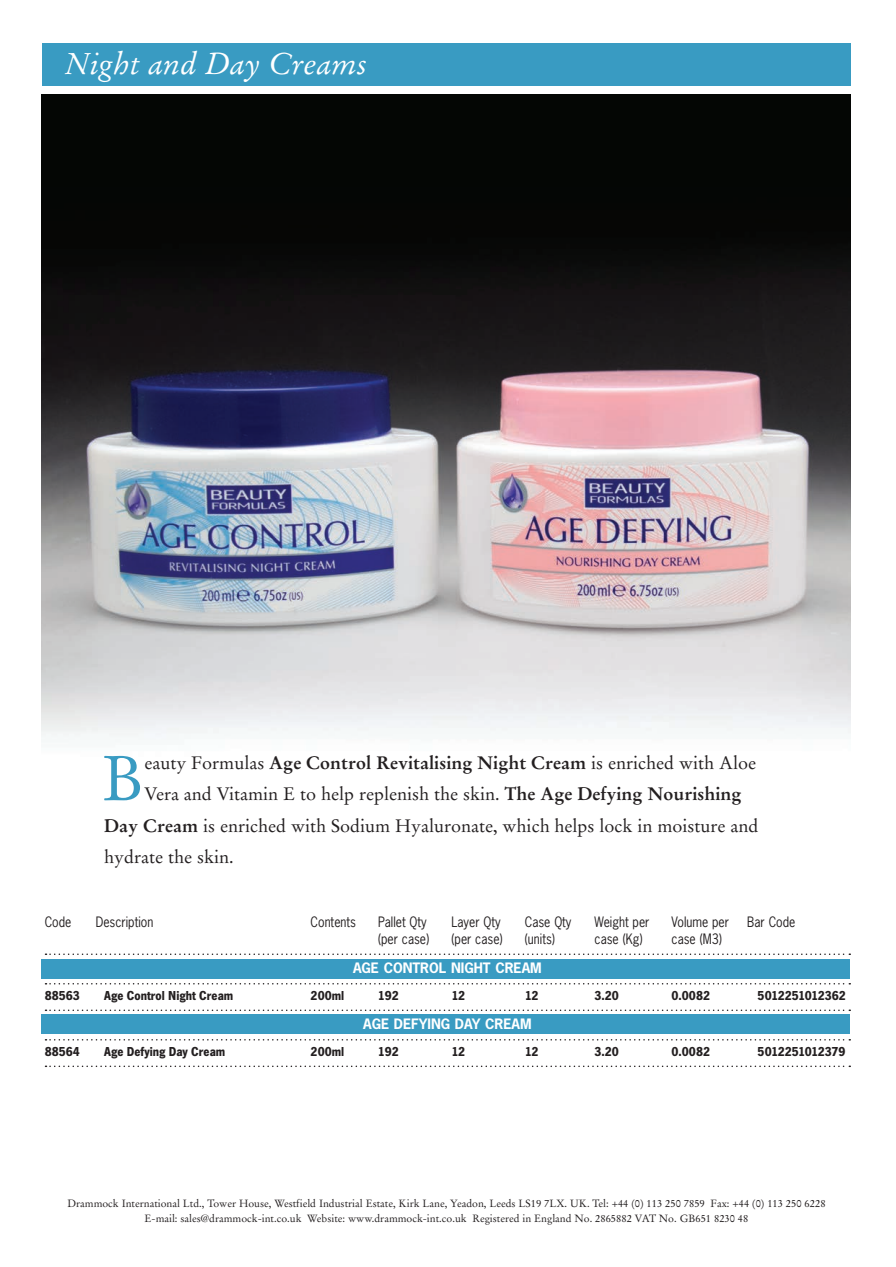
<style>
.page{position:relative;width:896px;height:1267px;background:#fff}
.page>*{position:absolute;margin:0;border:0;box-sizing:border-box;transform-origin:0 0}
.t1{font:63px "Stempel Garamond";color:#399bc2}
.t2{font:italic 30px "Stempel Garamond";color:#fff}
.t3{font:18px "Stempel Garamond";color:#231f20}
.t4{font:700 18px "Stempel Garamond";color:#231f20}
.t5{font:13.5px "News Gothic";color:#231f20;scale:.9 1}
.t6{font:700 13.5px "News Gothic T";color:#231f20;scale:.9 1}
.t7{font:700 13.5px "News Gothic";color:#fff}
.t8{font:700 13.5px "News Gothic T";letter-spacing:-.03em;color:#231f20;scale:.9 1}
.t9{font:10.5px/15px "Stempel Garamond";color:#231f20;text-align:center}
.s1{font-weight:400}
.s2{font-weight:700}
</style>
<div class="page">
<img style="left:42px;top:95px;width:808px;height:642px">
<div style="left:42px;top:43px;width:808px;height:43px;background:#399bc2"></div>
<div style="left:42px;top:959px;width:808px;height:19px;background:#399bc2"></div>
<div style="left:42px;top:1014px;width:808px;height:19px;background:#399bc2"></div>
<svg style="left:45px;top:953px;width:805px;height:2px"></svg>
<svg style="left:45px;top:983px;width:805px;height:1px"></svg>
<svg style="left:45px;top:1009px;width:805px;height:2px"></svg>
<svg style="left:45px;top:1039px;width:805px;height:1px"></svg>
<svg style="left:45px;top:1065px;width:805px;height:2px"></svg>
<h2 class="t2" style="left:65px;top:46px;width:303px">Night and Day Creams</h2>
<h1 class="t1" style="left:102px;top:740px;width:43px">B</h1>
<h3 class="t4" style="left:144px;top:751px;width:613px"><span class="s1">eauty Formulas</span> Age Control Revitalising Night Cream <span class="s1">is enriched with Aloe</span></h3>
<h3 class="t3" style="left:144px;top:783px;width:598px">Vera and Vitamin E to help replenish the skin. <span class="s2">The Age Defying Nourishing</span></h3>
<h3 class="t3" style="left:104px;top:814px;width:656px"><span class="s2">Day Cream</span> is enriched with Sodium Hyaluronate, which helps lock in moisture and</h3>
<h3 class="t3" style="left:104px;top:846px;width:131px">hydrate the skin.</h3>
<p class="t5" style="left:45px;top:913px;width:31px">Code</p>
<p class="t5" style="left:96px;top:913px;width:65px">Description</p>
<p class="t5" style="left:310px;top:913px;width:52px">Contents</p>
<p class="t5" style="left:378px;top:913px;width:56px">Pallet Qty</p>
<p class="t5" style="left:451px;top:913px;width:56px">Layer Qty</p>
<p class="t5" style="left:525px;top:913px;width:53px">Case Qty</p>
<p class="t5" style="left:594px;top:913px;width:63px">Weight per</p>
<p class="t5" style="left:671px;top:913px;width:65px">Volume per</p>
<p class="t5" style="left:747px;top:913px;width:55px">Bar Code</p>
<p class="t5" style="left:378px;top:929px;width:59px">(per case)</p>
<p class="t5" style="left:451px;top:929px;width:59px">(per case)</p>
<p class="t5" style="left:525px;top:929px;width:35px">(units)</p>
<p class="t5" style="left:594px;top:929px;width:55px">case (Kg)</p>
<p class="t5" style="left:671px;top:929px;width:58px">case (M3)</p>
<p class="t7" style="left:353px;top:959px;width:190px">AGE CONTROL NIGHT CREAM</p>
<p class="t6" style="left:45px;top:987px;width:41px">88563</p>
<p class="t6" style="left:104px;top:987px;width:145px">Age Control Night Cream</p>
<p class="t6" style="left:310px;top:987px;width:39px">200ml</p>
<p class="t6" style="left:378px;top:987px;width:25px">192</p>
<p class="t6" style="left:451px;top:987px;width:17px">12</p>
<p class="t6" style="left:524px;top:987px;width:17px">12</p>
<p class="t6" style="left:594px;top:987px;width:29px">3.20</p>
<p class="t6" style="left:671px;top:987px;width:44px">0.0082</p>
<p class="t6" style="left:757px;top:987px;width:100px">5012251012362</p>
<p class="t7" style="left:363px;top:1015px;width:170px">AGE DEFYING DAY CREAM</p>
<p class="t6" style="left:45px;top:1043px;width:41px">88564</p>
<p class="t6" style="left:104px;top:1043px;width:136px">Age Defying Day Cream</p>
<p class="t6" style="left:310px;top:1043px;width:39px">200ml</p>
<p class="t6" style="left:378px;top:1043px;width:25px">192</p>
<p class="t6" style="left:451px;top:1043px;width:17px">12</p>
<p class="t6" style="left:524px;top:1043px;width:17px">12</p>
<p class="t6" style="left:594px;top:1043px;width:29px">3.20</p>
<p class="t6" style="left:671px;top:1043px;width:44px">0.0082</p>
<p class="t8" style="left:757px;top:1043px;width:99px">5012251012379</p>
<p class="t9" style="left:67px;top:1195px;width:759px">Drammock International Ltd., Tower House, Westfield Industrial Estate, Kirk Lane, Yeadon, Leeds LS19 7LX. UK. Tel: +44 (0) 113 250 7859 Fax: +44 (0) 113 250 6228<br>E-mail: sales@drammock-int.co.uk Website: www.drammock-int.co.uk Registered in England No. 2865882 VAT No. GB651 8230 48</p>
</div>
